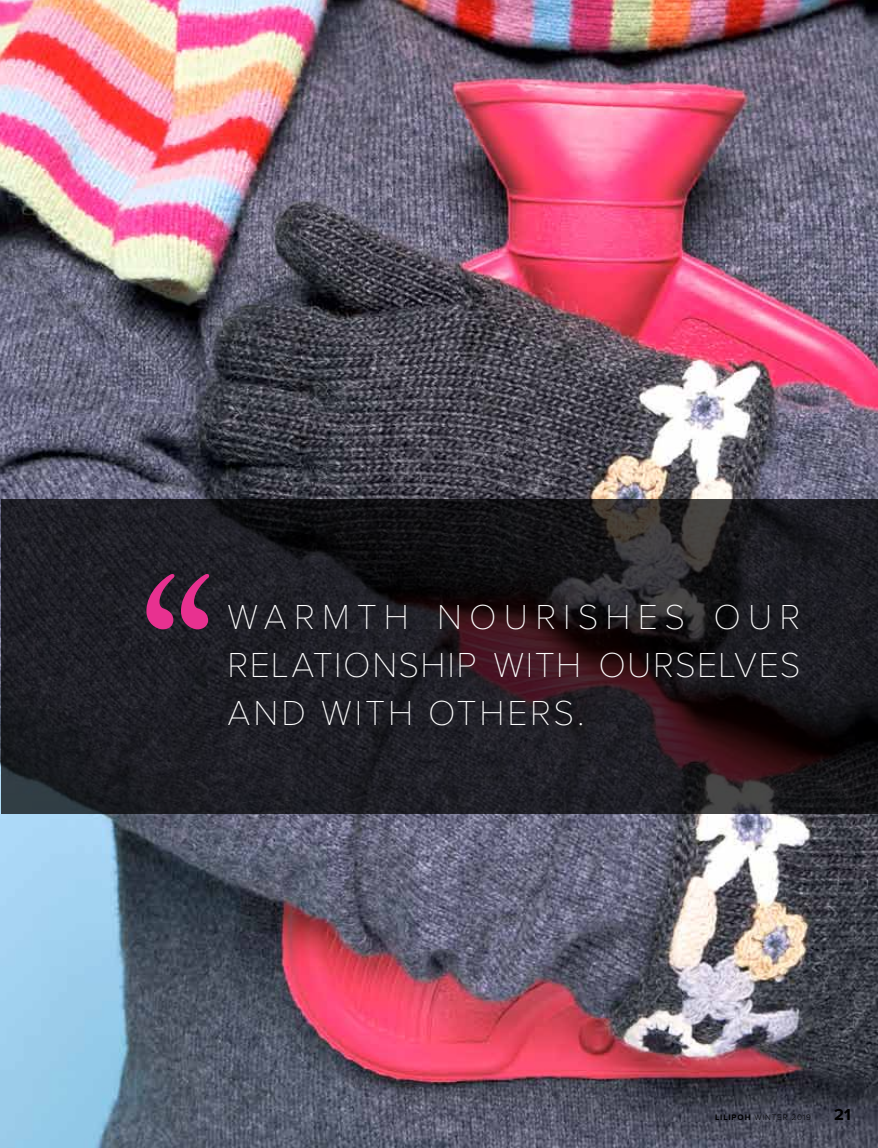
<style>
.page{position:relative;width:878px;height:1148px;background:#fff}
.page>*{position:absolute;margin:0;border:0;box-sizing:border-box;transform-origin:0 0}
.t1{font:100 36px/48px "Proxima Nova T";letter-spacing:.045em;color:#fff;text-align:justify}
.t2{font:700 16.5px "Proxima Nova";color:#000}
.t3{font:300 8.25px "Proxima Nova";letter-spacing:.1em;color:#000}
.s1{font-weight:700}
</style>
<div class="page">
<img style="left:1px;top:0;width:877px;height:1148px">
<svg style="left:1px;top:500px;width:877px;height:313px;background:#1e1b20"></svg>
<svg style="left:146px;top:574px;width:63px;height:55px;background:#7a2655"></svg>
<p class="t1" style="left:227px;top:591px;width:574px">WARMTH NOURISHES OUR RELATIONSHIP WITH OURSELVES AND WITH OTHERS.</p>
<p class="t3" style="left:715px;top:1111px;width:97px"><span class="s1">LILIPOH</span> WINTER 2019</p>
<p class="t2" style="left:834px;top:1102px;width:18px">21</p>
</div>
